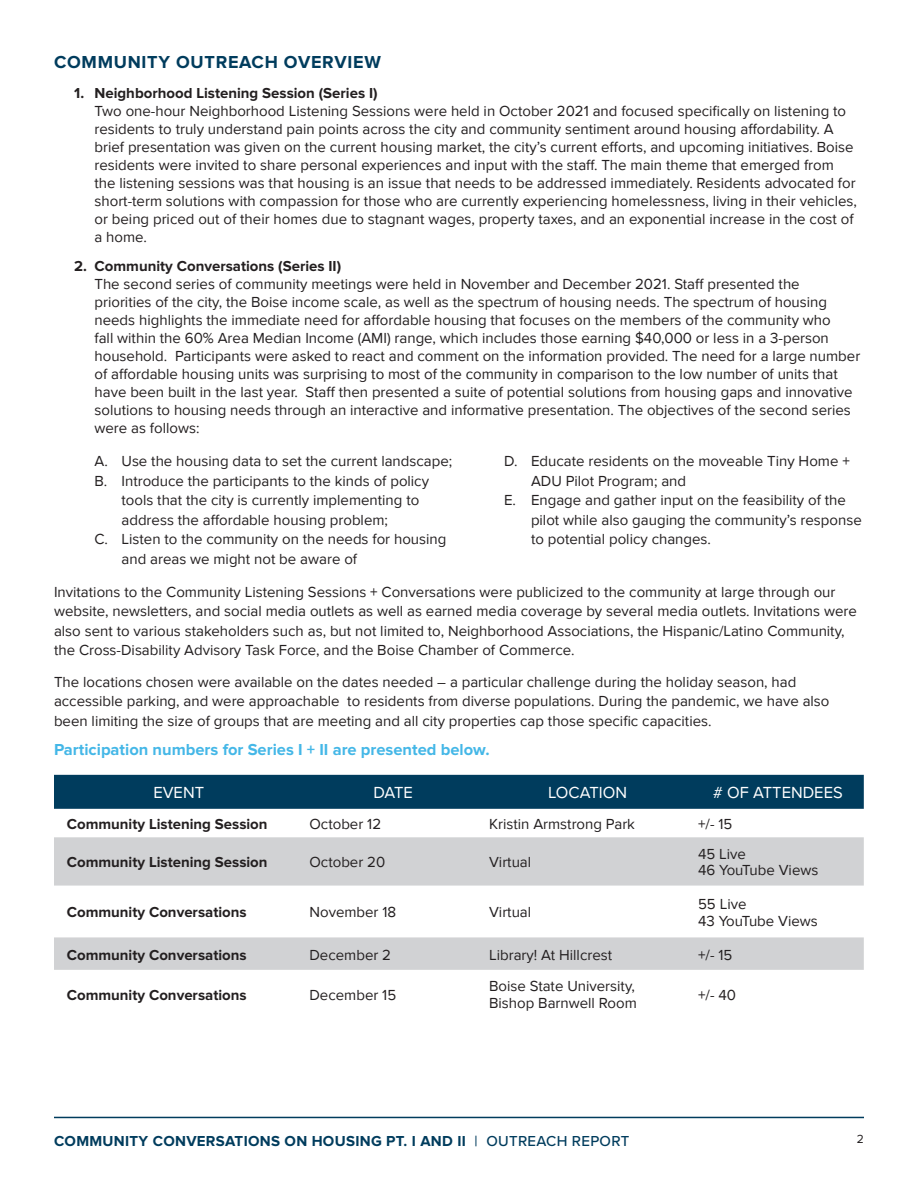
<style>
.page{position:relative;width:918px;height:1188px;background:#fff}
.page>*{position:absolute;margin:0;border:0;box-sizing:border-box;transform-origin:0 0}
.Section_Heading{font:700 18px "Proxima Nova";letter-spacing:.04em;color:#003c5d}
.Sub_Section_Heading{font:700 16.5px "Proxima Nova";color:#44b7e7}
.t1{font:16.5px "Proxima Nova";color:#fff}
.Regular_Paragraph{font:15px/18px "Proxima Nova";color:#231f20}
.t2{font:700 15px "Proxima Nova";color:#231f20}
.t3{font:700 15px "Proxima Nova";letter-spacing:.02em;color:#003c5d}
.t4{font:12px "Proxima Nova";color:#231f20}
.s1{font-weight:700}
.s2{font-weight:500}
</style>
<div class="page">
<hr style="left:54px;top:1117px;width:810px;height:1px;background:#003c5d">
<div style="left:54px;top:775px;width:810px;height:34px;background:#003c5d"></div>
<svg style="left:54px;top:837px;width:810px;height:133px;fill:#d1d2d4"></svg>
<p class="Section_Heading" style="left:54px;top:54px;width:328px">COMMUNITY OUTREACH OVERVIEW</p>
<p class="Regular_Paragraph" style="left:94px;top:85px;width:764px;text-indent:-20px"><span class="s1">1. Neighborhood Listening Session (Series I)<br></span>Two one-hour Neighborhood Listening Sessions were held in October 2021 and focused specifically on listening to residents to truly understand pain points across the city and community sentiment around housing affordability. A brief presentation was given on the current housing market, the city’s current efforts, and upcoming initiatives. Boise residents were invited to share personal experiences and input with the staff. The main theme that emerged from the listening sessions was that housing is an issue that needs to be addressed immediately. Residents advocated for short-term solutions with compassion for those who are currently experiencing homelessness, living in their vehicles, or being priced out of their homes due to stagnant wages, property taxes, and an exponential increase in the cost of a home.</p>
<p class="Regular_Paragraph" style="left:94px;top:257px;width:767px;text-indent:-20px"><span class="s1">2. Community Conversations (Series II)<br></span>The second series of community meetings were held in November and December 2021. Staff presented the priorities of the city, the Boise income scale, as well as the spectrum of housing needs. The spectrum of housing needs highlights the immediate need for affordable housing that focuses on the members of the community who<br>fall within the 60% Area Median Income (AMI) range, which includes those earning $40,000 or less in a 3-person household. Participants were asked to react and comment on the information provided. The need for a large number of affordable housing units was surprising to most of the community in comparison to the low number of units that have been built in the last year. Staff then presented a suite of potential solutions from housing gaps and innovative solutions to housing needs through an interactive and informative presentation. The objectives of the second series were as follows:</p>
<p class="Regular_Paragraph" style="left:94px;top:452px;width:359px">A. Use the housing data to set the current landscape;</p>
<p class="Regular_Paragraph" style="left:122px;top:471px;width:309px;line-height:19.5px;text-indent:-27px">B. Introduce the participants to the kinds of policy tools that the city is currently implementing to address the affordable housing problem;</p>
<p class="Regular_Paragraph" style="left:122px;top:530px;width:326px;line-height:19.5px;text-indent:-27px">C. Listen to the community on the needs for housing and areas we might not be aware of</p>
<p class="Regular_Paragraph" style="left:531px;top:452px;width:320px;line-height:19.5px;text-indent:-27px">D. Educate residents on the moveable Tiny Home +<br>ADU Pilot Program; and</p>
<p class="Regular_Paragraph" style="left:531px;top:491px;width:332px;line-height:19.5px;text-indent:-27px">E. Engage and gather input on the feasibility of the pilot while also gauging the community’s response to potential policy changes.</p>
<p class="Regular_Paragraph" style="left:54px;top:582px;width:804px;line-height:19.5px">Invitations to the Community Listening Sessions + Conversations were publicized to the community at large through our website, newsletters, and social media outlets as well as earned media coverage by several media outlets. Invitations were also sent to various stakeholders such as, but not limited to, Neighborhood Associations, the Hispanic/Latino Community, the Cross-Disability Advisory Task Force, and the Boise Chamber of Commerce.</p>
<p class="Regular_Paragraph" style="left:54px;top:672px;width:777px;line-height:19.5px">The locations chosen were available on the dates needed – a particular challenge during the holiday season, had accessible parking, and were approachable to residents from diverse populations. During the pandemic, we have also been limiting the size of groups that are meeting and all city properties cap those specific capacities.</p>
<p class="Sub_Section_Heading" style="left:54px;top:742px;width:437px">Participation numbers for Series I + II are presented below.</p>
<p class="t1" style="left:153px;top:783px;width:52px">EVENT</p>
<p class="t1" style="left:374px;top:783px;width:41px">DATE</p>
<p class="t1" style="left:548px;top:783px;width:80px">LOCATION</p>
<p class="t1" style="left:713px;top:783px;width:131px"># OF ATTENDEES</p>
<p class="t2" style="left:67px;top:817px;width:202px">Community Listening Session</p>
<p class="Regular_Paragraph" style="left:309px;top:815px;width:73px">October 12</p>
<p class="Regular_Paragraph" style="left:489px;top:815px;width:147px">Kristin Armstrong Park</p>
<p class="Regular_Paragraph" style="left:698px;top:815px;width:36px">+/- 15</p>
<p class="t2" style="left:67px;top:856px;width:202px">Community Listening Session</p>
<p class="Regular_Paragraph" style="left:309px;top:854px;width:77px">October 20</p>
<p class="Regular_Paragraph" style="left:489px;top:854px;width:44px">Virtual</p>
<p class="Regular_Paragraph" style="left:698px;top:846px;width:49px">45 Live</p>
<p class="Regular_Paragraph" style="left:698px;top:862px;width:122px">46 YouTube Views</p>
<p class="t2" style="left:67px;top:906px;width:181px">Community Conversations</p>
<p class="Regular_Paragraph" style="left:309px;top:904px;width:88px">November 18</p>
<p class="Regular_Paragraph" style="left:489px;top:904px;width:44px">Virtual</p>
<p class="Regular_Paragraph" style="left:698px;top:896px;width:50px">55 Live</p>
<p class="Regular_Paragraph" style="left:698px;top:912px;width:121px">43 YouTube Views</p>
<p class="t2" style="left:67px;top:948px;width:181px">Community Conversations</p>
<p class="Regular_Paragraph" style="left:309px;top:946px;width:83px">December 2</p>
<p class="Regular_Paragraph" style="left:489px;top:946px;width:125px">Library! At Hillcrest</p>
<p class="Regular_Paragraph" style="left:698px;top:946px;width:36px">+/- 15</p>
<p class="t2" style="left:67px;top:988px;width:181px">Community Conversations</p>
<p class="Regular_Paragraph" style="left:309px;top:986px;width:88px">December 15</p>
<p class="Regular_Paragraph" style="left:489px;top:979px;width:149px;line-height:16.2px">Boise State University,<br>Bishop Barnwell Room</p>
<p class="Regular_Paragraph" style="left:698px;top:986px;width:39px">+/- 40</p>
<p class="t3" style="left:54px;top:1134px;width:577px">COMMUNITY CONVERSATIONS ON HOUSING PT. I AND II <span class="s2">| OUTREACH REPORT</span></p>
<p class="t4" style="left:857px;top:1132px;width:9px">2</p>
</div>
